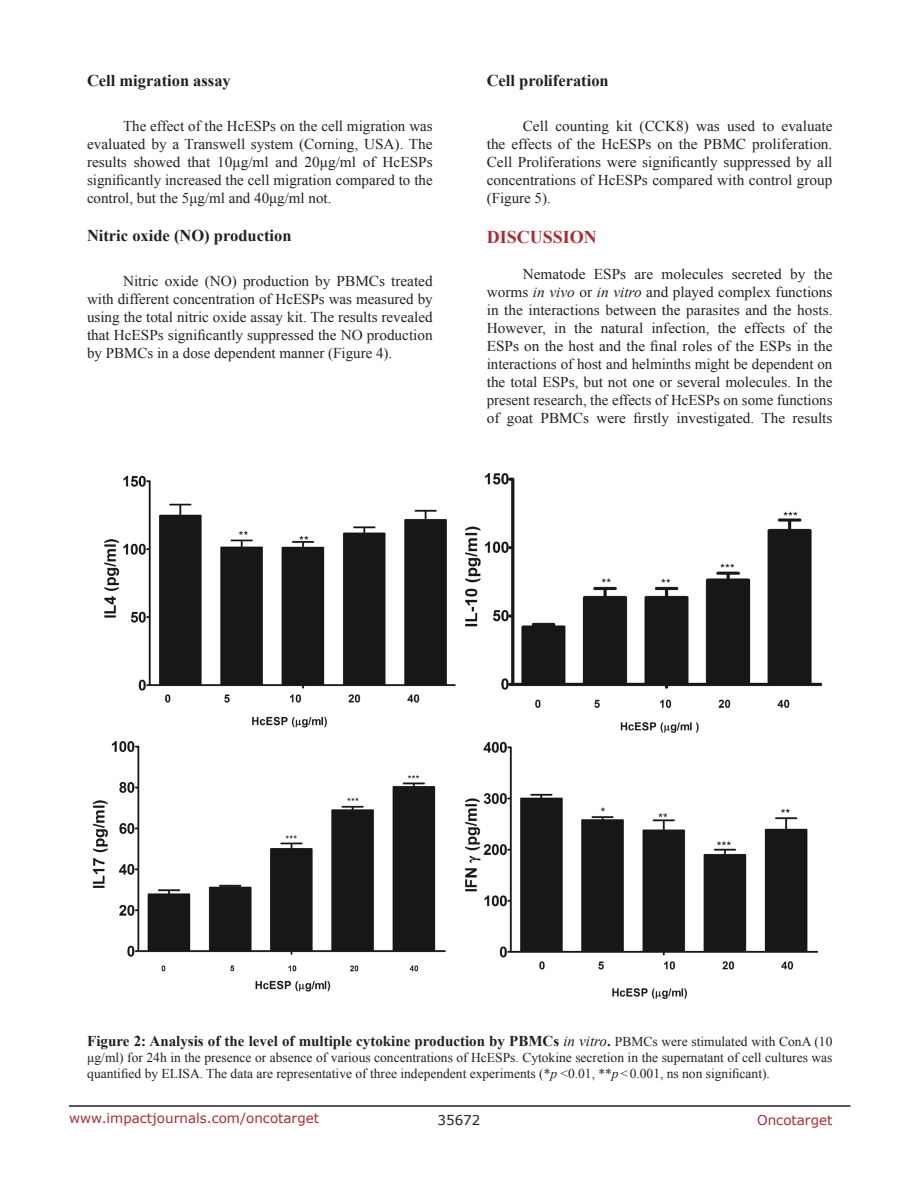
<style>
.page{position:relative;width:918px;height:1188px;background:#fff}
.page>*{position:absolute;margin:0;border:0;box-sizing:border-box;transform-origin:0 0}
.t1{font:700 18px "Times New Roman";color:#ac2b31}
.t2{font:700 16.5px "Times New Roman";color:#221f22}
.t3{font:15px/18px "Times New Roman";color:#221f22;text-align:justify}
.t4{font:700 15px "Times New Roman";color:#221f22}
.t5{font:13.5px/16.2px "Times New Roman";color:#221f22}
.t6{font:13.5px "Verdana";color:#ac2b31}
.t7{font:13.5px "Verdana";color:#221f22}
.s1{font-style:italic}
.s2{font-weight:400;font-style:italic}
.s3{font-weight:400;font-size:13.5px}
</style>
<div class="page">
<hr style="left:69px;top:1105px;width:781px;height:2px;background:#231f20">
<img style="left:92px;top:473px;width:731px;height:526px">
<p class="t2" style="left:87px;top:69px;width:145px">Cell migration assay</p>
<p class="t3" style="left:87px;top:117px;width:347px;text-indent:36px">The effect of the HcESPs on the cell migration was evaluated by a Transwell system (Corning, USA). The results showed that 10μg/ml and 20μg/ml of HcESPs significantly increased the cell migration compared to the control, but the 5μg/ml and 40μg/ml not.</p>
<p class="t2" style="left:87px;top:224px;width:206px">Nitric oxide (NO) production</p>
<p class="t3" style="left:87px;top:272px;width:347px;text-indent:36px">Nitric oxide (NO) production by PBMCs treated with different concentration of HcESPs was measured by using the total nitric oxide assay kit. The results revealed that HcESPs significantly suppressed the NO production by PBMCs in a dose dependent manner (Figure 4).</p>
<p class="t2" style="left:487px;top:69px;width:124px">Cell proliferation</p>
<p class="t3" style="left:487px;top:117px;width:347px;text-indent:36px">Cell counting kit (CCK8) was used to evaluate the effects of the HcESPs on the PBMC proliferation.<br>Cell Proliferations were significantly suppressed by all concentrations of HcESPs compared with control group (Figure 5).</p>
<p class="t1" style="left:487px;top:224px;width:112px">DISCUSSION</p>
<p class="t3" style="left:487px;top:265px;width:347px;text-indent:36px">Nematode ESPs are molecules secreted by the worms <span class="s1">in vivo</span> or <span class="s1">in vitro</span> and played complex functions in the interactions between the parasites and the hosts.<br>However, in the natural infection, the effects of the ESPs on the host and the final roles of the ESPs in the interactions of host and helminths might be dependent on the total ESPs, but not one or several molecules. In the present research, the effects of HcESPs on some functions of goat PBMCs were firstly investigated. The results</p>
<p class="t4" style="left:87px;top:1030px;width:747px">Figure 2: Analysis of the level of multiple cytokine production by PBMCs <span class="s2">in vitro</span>. <span class="s3">PBMCs were stimulated with ConA (10</span></p>
<p class="t5" style="left:87px;top:1049px;width:747px">μg/ml) for 24h in the presence or absence of various concentrations of HcESPs. Cytokine secretion in the supernatant of cell cultures was quantified by ELISA. The data are representative of three independent experiments (*<span class="s1">p</span> &lt;0.01, **<span class="s1">p</span>&lt;0.001, ns non significant).</p>
<p class="t6" style="left:69px;top:1109px;width:252px">www.impactjournals.com/oncotarget</p>
<p class="t7" style="left:438px;top:1111px;width:44px">35672</p>
<p class="t6" style="left:757px;top:1111px;width:77px">Oncotarget</p>
</div>
